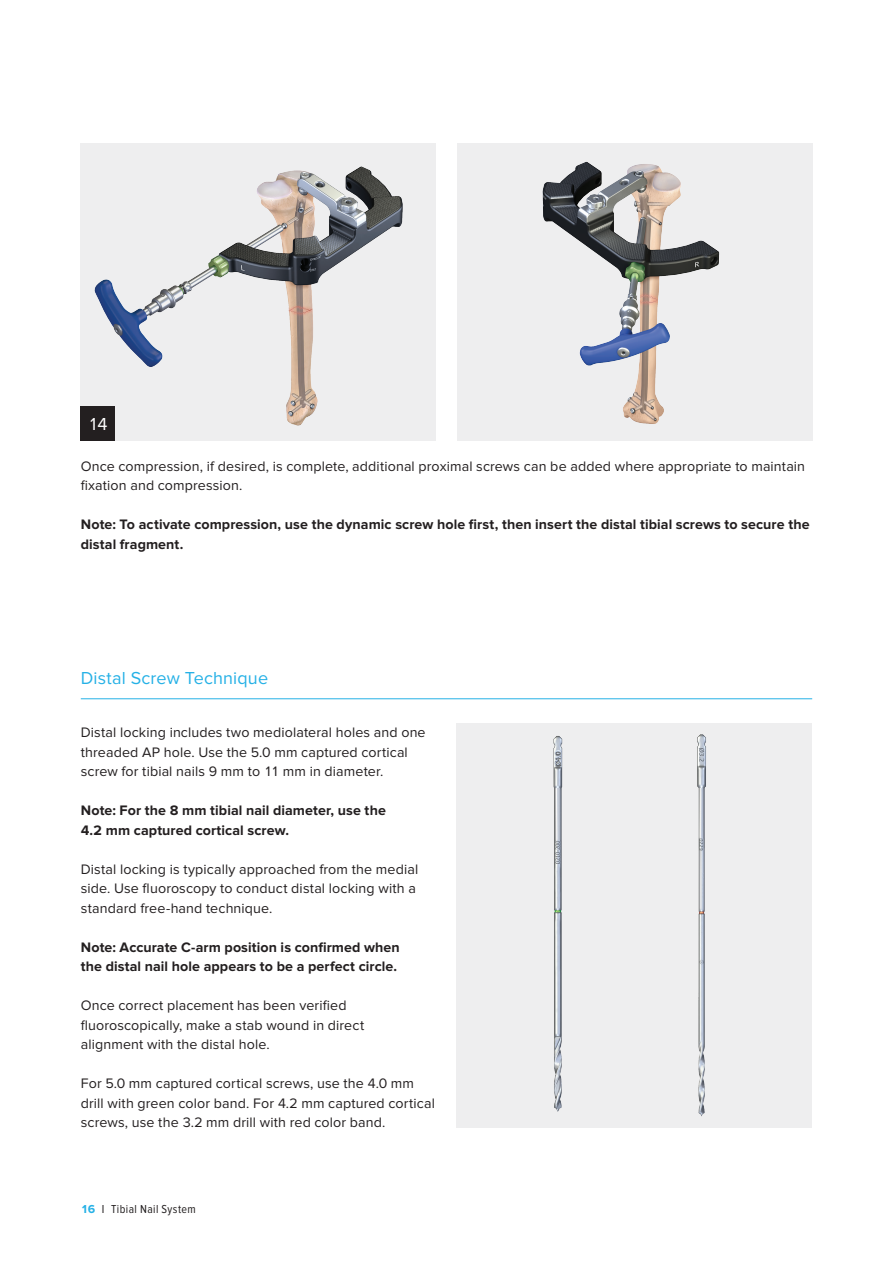
<style>
.page{position:relative;width:893px;height:1263px;background:#fff}
.page>*{position:absolute;margin:0;border:0;box-sizing:border-box;transform-origin:0 0}
._05_Content_Subline{font:18px "Proxima Nova";letter-spacing:.01em;color:#26b1e6}
._07_Running_Text{font:18px "Proxima Nova";color:#fff}
._07_Running_Text-2{font:14.25px/19.5px "Proxima Nova";letter-spacing:.01em;color:#231f20}
._07_Running_Text-3{font:700 14.25px/19.5px "Proxima Nova";letter-spacing:.005em;color:#231f20}
.t1{font:12px "Proxima Nova Cond";letter-spacing:.035em;color:#231f20}
.s1{font-family:"Proxima Nova";font-weight:700;color:#26b1e6}
</style>
<div class="page">
<img style="left:88px;top:143px;width:348px;height:298px">
<div style="left:458px;top:143px;width:355px;height:298px;background:#eeeeef"></div>
<img style="left:542px;top:161px;width:178px;height:263px">
<div style="left:81px;top:406px;width:34px;height:35px;background:#231f20"></div>
<div style="left:456px;top:723px;width:355px;height:404px;background:#eeeeef"></div>
<img style="left:553px;top:736px;width:10px;height:376px">
<img style="left:697px;top:734px;width:9px;height:383px">
<hr style="left:81px;top:698px;width:731px;height:1px;background:#26b1e6">
<p class="_07_Running_Text" style="left:88px;top:413px;width:22px">14</p>
<p class="_07_Running_Text-2" style="left:81px;top:456px;width:726px">Once compression, if desired, is complete, additional proximal screws can be added where appropriate to maintain fixation and compression.</p>
<p class="_07_Running_Text-3" style="left:81px;top:515px;width:730px">Note: To activate compression, use the dynamic screw hole first, then insert the distal tibial screws to secure the distal fragment.</p>
<p class="_05_Content_Subline" style="left:81px;top:667px;width:189px">Distal Screw Technique</p>
<p class="_07_Running_Text-2" style="left:81px;top:723px;width:346px">Distal locking includes two mediolateral holes and one threaded AP hole. Use the 5.0 mm captured cortical screw for tibial nails 9 mm to 11 mm in diameter.</p>
<p class="_07_Running_Text-3" style="left:81px;top:801px;width:307px">Note: For the 8 mm tibial nail diameter, use the<br>4.2 mm captured cortical screw.</p>
<p class="_07_Running_Text-2" style="left:81px;top:859px;width:339px">Distal locking is typically approached from the medial side. Use fluoroscopy to conduct distal locking with a standard free-hand technique.</p>
<p class="_07_Running_Text-3" style="left:81px;top:937px;width:321px">Note: Accurate C-arm position is confirmed when the distal nail hole appears to be a perfect circle.</p>
<p class="_07_Running_Text-2" style="left:81px;top:996px;width:285px">Once correct placement has been verified fluoroscopically, make a stab wound in direct alignment with the distal hole.</p>
<p class="_07_Running_Text-2" style="left:81px;top:1074px;width:356px">For 5.0 mm captured cortical screws, use the 4.0 mm drill with green color band. For 4.2 mm captured cortical screws, use the 3.2 mm drill with red color band.</p>
<p class="t1" style="left:81px;top:1202px;width:117px"><span class="s1">16</span> I Tibial Nail System</p>
</div>
